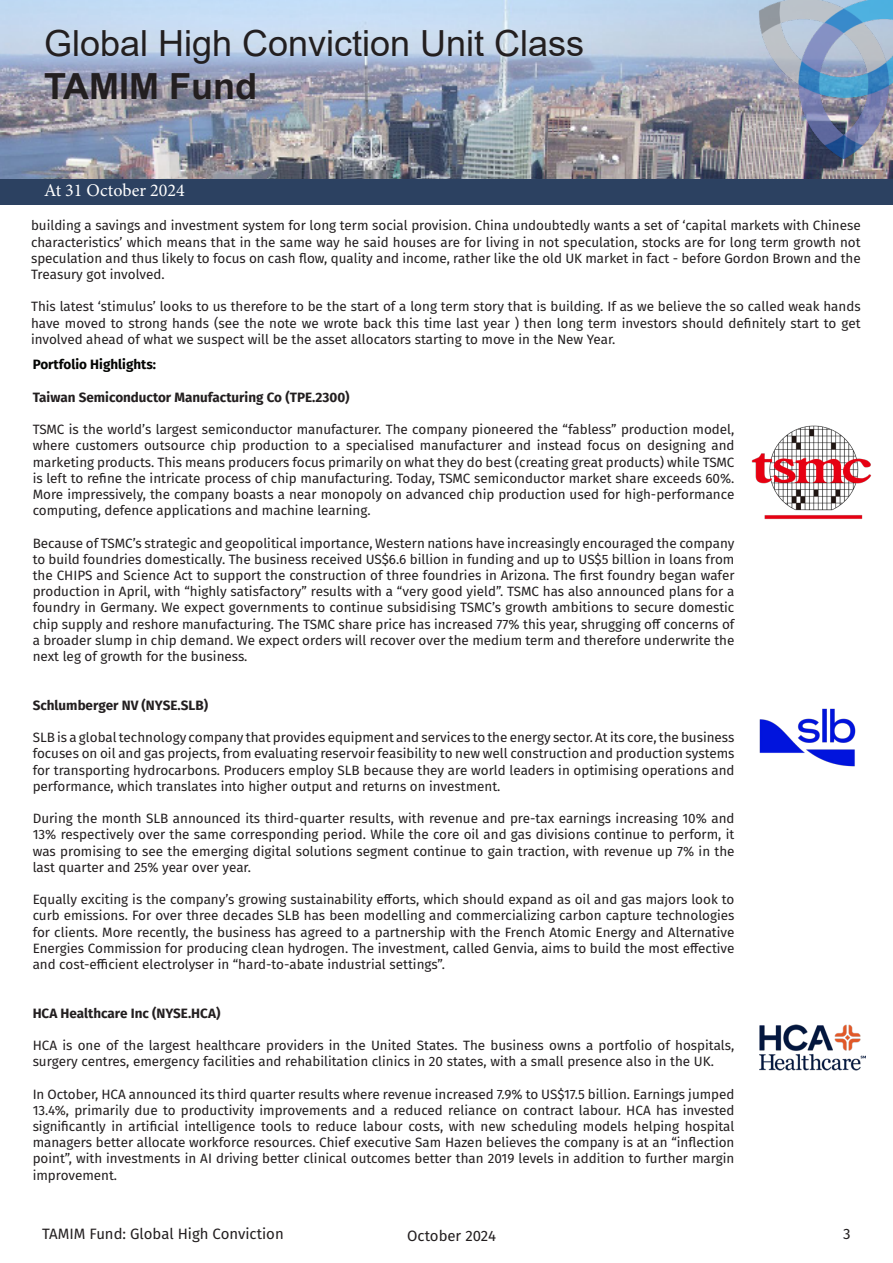
<style>
.page{position:relative;width:893px;height:1263px;background:#fff}
.page>*{position:absolute;margin:0;border:0;box-sizing:border-box;transform-origin:0 0}
.t1{font:36px "Arial";color:#231f20}
.t2{font:700 36px "Arial";color:#231f20}
.t3{font:18px "Minion Pro";color:#fff}
.t4{font:15px "Fira Sans";color:#231f20}
.t5{font:13.5px/16.2px "Fira Sans";color:#231f20;text-align:justify}
.t6{font:700 13.5px "Fira Sans";color:#231f20}
.t7{font:700 13.5px "Fira Sans";color:#040503}
</style>
<div class="page">
<img style="left:0;top:0;width:727px;height:179px">
<div style="left:0;top:179px;width:893px;height:26px;background:#2c4161"></div>
<img style="left:727px;top:0;width:166px;height:179px">
<img style="left:751px;top:426px;width:120px;height:94px">
<img style="left:759px;top:708px;width:97px;height:59px">
<img style="left:759px;top:1024px;width:107px;height:47px">
<h1 class="t1" style="left:44px;top:19px;width:542px">Global High Conviction Unit Class</h1>
<h1 class="t2" style="left:44px;top:61px;width:215px">TAMIM Fund</h1>
<h2 class="t3" style="left:44px;top:178px;width:142px">At 31 October 2024</h2>
<p class="t5" style="left:31px;top:217px;width:831px">building a savings and investment system for long term social provision. China undoubtedly wants a set of ‘capital markets with Chinese characteristics’ which means that in the same way he said houses are for living in not speculation, stocks are for long term growth not speculation and thus likely to focus on cash flow, quality and income, rather like the old UK market in fact - before Gordon Brown and the Treasury got involved.</p>
<p class="t5" style="left:31px;top:298px;width:831px">This latest ‘stimulus’ looks to us therefore to be the start of a long term story that is building. If as we believe the so called weak hands have moved to strong hands (see the note we wrote back this time last year ) then long term investors should definitely start to get involved ahead of what we suspect will be the asset allocators starting to move in the New Year.</p>
<p class="t7" style="left:33px;top:353px;width:125px">Portfolio Highlights:</p>
<p class="t6" style="left:33px;top:386px;width:318px">Taiwan Semiconductor Manufacturing Co (TPE.2300)</p>
<p class="t5" style="left:33px;top:421px;width:703px">TSMC is the world’s largest semiconductor manufacturer. The company pioneered the “fabless” production model, where customers outsource chip production to a specialised manufacturer and instead focus on designing and marketing products. This means producers focus primarily on what they do best (creating great products) while TSMC is left to refine the intricate process of chip manufacturing. Today, TSMC semiconductor market share exceeds 60%.<br>More impressively, the company boasts a near monopoly on advanced chip production used for high-performance computing, defence applications and machine learning.</p>
<p class="t5" style="left:33px;top:534px;width:703px">Because of TSMC’s strategic and geopolitical importance, Western nations have increasingly encouraged the company to build foundries domestically. The business received US$6.6 billion in funding and up to US$5 billion in loans from the CHIPS and Science Act to support the construction of three foundries in Arizona. The first foundry began wafer production in April, with “highly satisfactory” results with a “very good yield”. TSMC has also announced plans for a foundry in Germany. We expect governments to continue subsidising TSMC’s growth ambitions to secure domestic chip supply and reshore manufacturing. The TSMC share price has increased 77% this year, shrugging off concerns of a broader slump in chip demand. We expect orders will recover over the medium term and therefore underwrite the next leg of growth for the business.</p>
<p class="t6" style="left:33px;top:694px;width:177px">Schlumberger NV (NYSE.SLB)</p>
<p class="t5" style="left:33px;top:729px;width:703px">SLB is a global technology company that provides equipment and services to the energy sector. At its core, the business focuses on oil and gas projects, from evaluating reservoir feasibility to new well construction and production systems for transporting hydrocarbons. Producers employ SLB because they are world leaders in optimising operations and performance, which translates into higher output and returns on investment.</p>
<p class="t5" style="left:33px;top:810px;width:703px">During the month SLB announced its third-quarter results, with revenue and pre-tax earnings increasing 10% and 13% respectively over the same corresponding period. While the core oil and gas divisions continue to perform, it was promising to see the emerging digital solutions segment continue to gain traction, with revenue up 7% in the last quarter and 25% year over year.</p>
<p class="t5" style="left:33px;top:891px;width:703px">Equally exciting is the company’s growing sustainability efforts, which should expand as oil and gas majors look to curb emissions. For over three decades SLB has been modelling and commercializing carbon capture technologies for clients. More recently, the business has agreed to a partnership with the French Atomic Energy and Alternative Energies Commission for producing clean hydrogen. The investment, called Genvia, aims to build the most effective and cost-efficient electrolyser in “hard-to-abate industrial settings”.</p>
<p class="t6" style="left:33px;top:1001px;width:189px">HCA Healthcare Inc (NYSE.HCA)</p>
<p class="t5" style="left:33px;top:1037px;width:703px">HCA is one of the largest healthcare providers in the United States. The business owns a portfolio of hospitals, surgery centres, emergency facilities and rehabilitation clinics in 20 states, with a small presence also in the UK.</p>
<p class="t5" style="left:33px;top:1085px;width:703px">In October, HCA announced its third quarter results where revenue increased 7.9% to US$17.5 billion. Earnings jumped 13.4%, primarily due to productivity improvements and a reduced reliance on contract labour. HCA has invested significantly in artificial intelligence tools to reduce labour costs, with new scheduling models helping hospital managers better allocate workforce resources. Chief executive Sam Hazen believes the company is at an “inflection point”, with investments in AI driving better clinical outcomes better than 2019 levels in addition to further margin improvement.</p>
<p class="t4" style="left:42px;top:1222px;width:243px">TAMIM Fund: Global High Conviction</p>
<p class="t4" style="left:407px;top:1225px;width:90px">October 2024</p>
<p class="t4" style="left:843px;top:1222px;width:9px">3</p>
</div>
